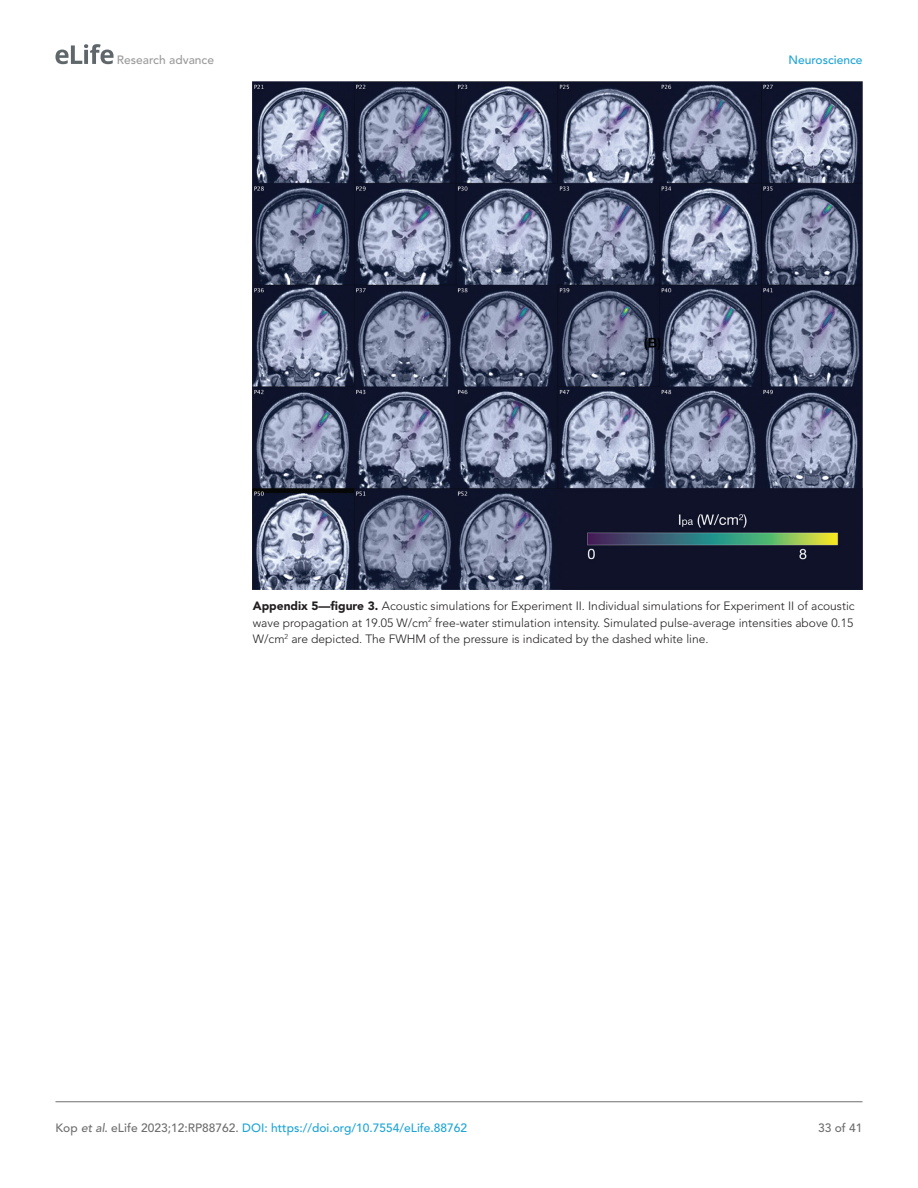
<style>
.page{position:relative;width:918px;height:1188px;background:#fff}
.page>*{position:absolute;margin:0;border:0;box-sizing:border-box;transform-origin:0 0}
.t1{font:300 12px/16.5px "Avenir LT Std";color:#231f20}
.t2{font:500 12px "Avenir LT Std";color:#1ea4d7}
.t3{font:500 12px "Avenir LT Std";color:#9a9a9a}
.t4{font:500 12px "Avenir LT Std";color:#6e6e70}
.s1{font-weight:900}
.s2{color:#6e6e70}
.s3{font-style:italic;color:#6e6e70}
</style>
<div class="page">
<svg style="left:55px;top:44px;width:59px;height:20px"></svg>
<hr style="left:56px;top:1101px;width:806px;height:1px;background:#6e6e70">
<img style="left:253px;top:81px;width:609px;height:508px">
<p class="t3" style="left:117px;top:53px;width:99px">Research advance</p>
<p class="t2" style="left:788px;top:53px;width:76px">Neuroscience</p>
<p class="t1" style="left:253px;top:598px;width:603px"><span class="s1">Appendix 5—figure 3.</span> Acoustic simulations for Experiment II. Individual simulations for Experiment II of acoustic wave propagation at 19.05 W/cm<sup>2</sup> free-water stimulation intensity. Simulated pulse-average intensities above 0.15<br>W/cm<sup>2</sup> are depicted. The FWHM of the pressure is indicated by the dashed white line.</p>
<p class="t2" style="left:56px;top:1121px;width:413px"><span class="s2">Kop</span> <span class="s3">et al</span><span class="s2">. eLife 2023;12:RP88762.</span> DOI: https://doi.org/10.7554/eLife.88762</p>
<p class="t4" style="left:818px;top:1121px;width:46px">33 of 41</p>
</div>
